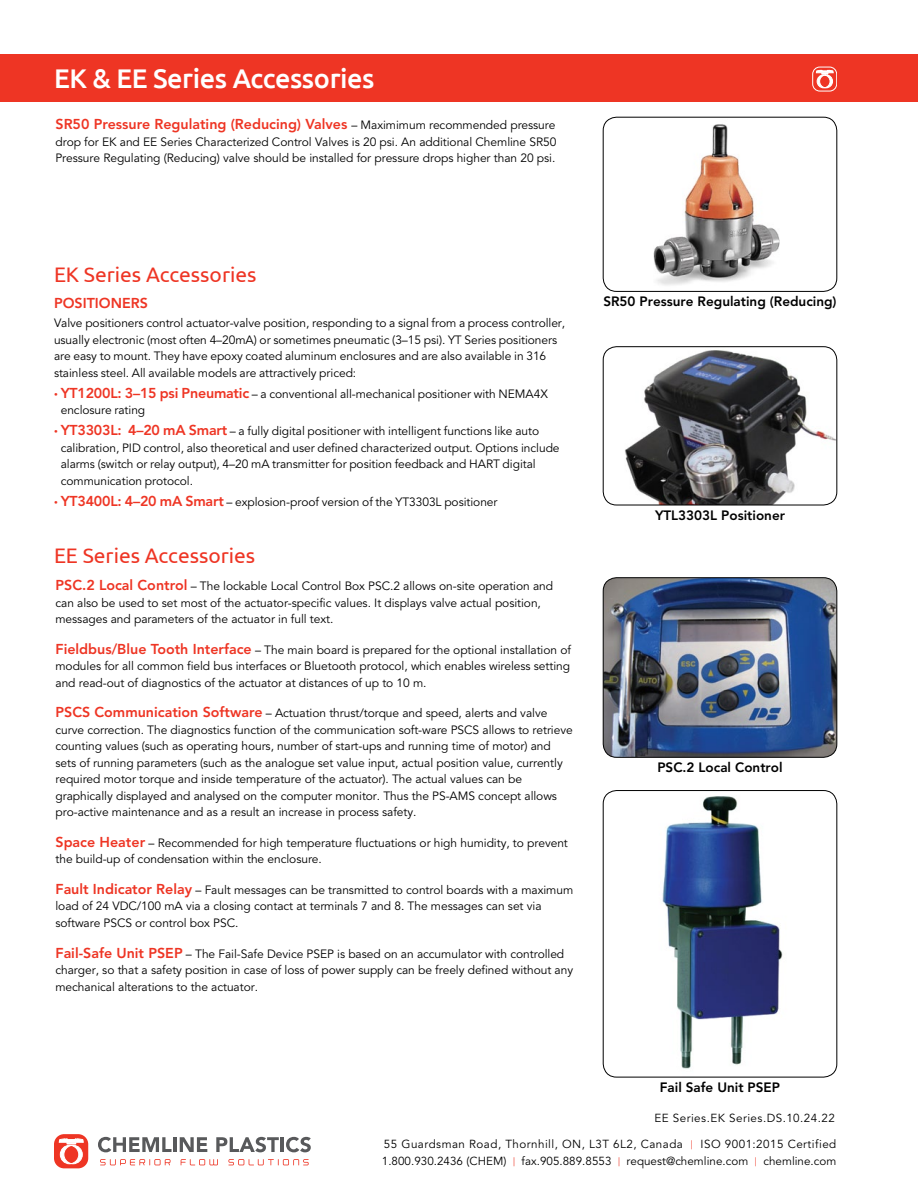
<style>
.page{position:relative;width:918px;height:1188px;background:#fff}
.page>*{position:absolute;margin:0;border:0;box-sizing:border-box;transform-origin:0 0}
.t1{font:500 27px "Ubuntu";letter-spacing:-.015em;color:#fff}
.t2{font:21px "Ubuntu";color:#ee3524}
.t3{font:800 14.25px "Avenir LT Std";color:#ee3524}
.t4{font:800 13.5px "Avenir LT Std";color:#000}
.t5{font:12px/16.5px "Avenir LT Std";letter-spacing:-.005em;color:#000}
.t6{font:11.7px/17px "Avenir LT Std";letter-spacing:.04em;color:#000}
.s1{font-weight:400;font-size:12px;color:#000}
.s2{font-weight:300;font-size:7.5px;color:#ee3524}
.s3{font-weight:800;font-size:14.25px;color:#ee3524}
.s4{font-size:9px;color:#ee3524}
</style>
<div class="page">
<img style="left:603px;top:578px;width:234px;height:179px">
<div style="left:603px;top:578px;width:234px;height:180px;border:1px solid #000;border-radius:14px"></div>
<img style="left:603px;top:791px;width:180px;height:286px">
<div style="left:603px;top:790px;width:234px;height:287px;border:1px solid #000;border-radius:14px"></div>
<div style="left:0;top:54px;width:918px;height:48px;background:#ee3524"></div>
<svg style="left:813px;top:67px;width:24px;height:24px"></svg>
<div style="left:812px;top:67px;width:25px;height:24px;border:1px solid #fff;border-radius:7px"></div>
<svg style="left:816px;top:70px;width:17px;height:18px"></svg>
<img style="left:653px;top:124px;width:127px;height:161px">
<div style="left:603px;top:117px;width:234px;height:175px;border:1px solid #000;border-radius:14px"></div>
<div style="left:54px;top:1134px;width:34px;height:34px;background:#ee3524;border-radius:10px"></div>
<svg style="left:59px;top:1139px;width:24px;height:25px"></svg>
<svg style="left:98px;top:1137px;width:74px;height:15px"></svg>
<hr style="left:173px;top:1137px;width:4px;height:15px;background:#58595b">
<svg style="left:180px;top:1137px;width:27px;height:15px"></svg>
<svg style="left:216px;top:1137px;width:63px;height:15px"></svg>
<hr style="left:281px;top:1137px;width:3px;height:15px;background:#58595b">
<svg style="left:286px;top:1137px;width:25px;height:15px"></svg>
<svg style="left:100px;top:1159px;width:71px;height:6px"></svg>
<svg style="left:181px;top:1159px;width:37px;height:6px"></svg>
<svg style="left:228px;top:1159px;width:81px;height:6px"></svg>
<img style="left:603px;top:347px;width:234px;height:158px">
<div style="left:603px;top:346px;width:234px;height:159px;border:1px solid #000;border-radius:14px"></div>
<h1 class="t1" style="left:54px;top:62px;width:322px">EK &amp; EE Series Accessories</h1>
<p class="t3" style="left:56px;top:116px;width:502px">SR50 Pressure Regulating (Reducing) Valves <span class="s1">– Maximimum recommended pressure</span></p>
<p class="t5" style="left:55px;top:134px;width:502px">drop for EK and EE Series Characterized Control Valves is 20 psi. An additional Chemline SR50<br>Pressure Regulating (Reducing) valve should be installed for pressure drops higher than 20 psi.</p>
<h2 class="t2" style="left:54px;top:262px;width:204px">EK Series Accessories</h2>
<p class="t3" style="left:54px;top:294px;width:95px">POSITIONERS</p>
<p class="t4" style="left:603px;top:294px;width:235px">SR50 Pressure Regulating (Reducing)</p>
<p class="t5" style="left:54px;top:315px;width:513px">Valve positioners control actuator-valve position, responding to a signal from a process controller, usually electronic (most often 4–20mA) or sometimes pneumatic (3–15 psi). YT Series positioners are easy to mount. They have epoxy coated aluminum enclosures and are also available in 316 stainless steel. All available models are attractively priced:</p>
<p class="t5" style="left:61px;top:386px;width:489px;text-indent:-7px"><span class="s2">•</span> <span class="s3">YT1200L: 3–15 psi Pneumatic</span> – a conventional all-mechanical positioner with NEMA4X enclosure rating</p>
<p class="t5" style="left:61px;top:423px;width:500px;text-indent:-7px"><span class="s2">•</span> <span class="s3">YT3303L: 4–20 mA Smart</span> – a fully digital positioner with intelligent functions like auto calibration, PID control, also theoretical and user defined characterized output. Options include alarms (switch or relay output), 4–20 mA transmitter for position feedback and HART digital communication protocol.</p>
<p class="t5" style="left:54px;top:494px;width:445px"><span class="s2">•</span> <span class="s3">YT3400L: 4–20 mA Smart</span> – explosion-proof version of the YT3303L positioner</p>
<p class="t4" style="left:655px;top:508px;width:131px">YTL3303L Positioner</p>
<h2 class="t2" style="left:54px;top:543px;width:203px">EE Series Accessories</h2>
<p class="t5" style="left:55px;top:578px;width:499px"><span class="s3">PSC.2 Local Control</span> – The lockable Local Control Box PSC.2 allows on-site operation and can also be used to set most of the actuator-specific values. It displays valve actual position, messages and parameters of the actuator in full text.</p>
<p class="t5" style="left:56px;top:642px;width:517px;text-align:justify"><span class="s3">Fieldbus/Blue Tooth Interface</span> – The main board is prepared for the optional installation of modules for all common field bus interfaces or Bluetooth protocol, which enables wireless setting and read-out of diagnostics of the actuator at distances of up to 10 m.</p>
<p class="t5" style="left:55px;top:705px;width:519px"><span class="s3">PSCS Communication Software</span> – Actuation thrust/torque and speed, alerts and valve curve correction. The diagnostics function of the communication soft-ware PSCS allows to retrieve counting values (such as operating hours, number of start-ups and running time of motor) and sets of running parameters (such as the analogue set value input, actual position value, currently required motor torque and inside temperature of the actuator). The actual values can be graphically displayed and analysed on the computer monitor. Thus the PS-AMS concept allows pro-active maintenance and as a result an increase in process safety.</p>
<p class="t5" style="left:55px;top:835px;width:514px"><span class="s3">Space Heater</span> – Recommended for high temperature fluctuations or high humidity, to prevent the build-up of condensation within the enclosure.</p>
<p class="t5" style="left:55px;top:882px;width:519px"><span class="s3">Fault Indicator Relay</span> – Fault messages can be transmitted to control boards with a maximum load of 24 VDC/100 mA via a closing contact at terminals 7 and 8. The messages can set via software PSCS or control box PSC.</p>
<p class="t5" style="left:55px;top:946px;width:519px"><span class="s3">Fail-Safe Unit PSEP</span> – The Fail-Safe Device PSEP is based on an accumulator with controlled charger, so that a safety position in case of loss of power supply can be freely defined without any mechanical alterations to the actuator.</p>
<p class="t4" style="left:657px;top:759px;width:127px">PSC.2 Local Control</p>
<p class="t4" style="left:660px;top:1079px;width:122px">Fail Safe Unit PSEP</p>
<p class="t6" style="left:654px;top:1110px;width:182px">EE Series.EK Series.DS.10.24.22</p>
<p class="t6" style="left:382px;top:1136px;width:456px">55 Guardsman Road, Thornhill, ON, L3T 6L2, Canada <span class="s4">|</span> ISO 9001:2015 Certified<br>1.800.930.2436 (CHEM) <span class="s4">|</span> fax.905.889.8553 <span class="s4">|</span> request@chemline.com <span class="s4">|</span> chemline.com</p>
</div>
